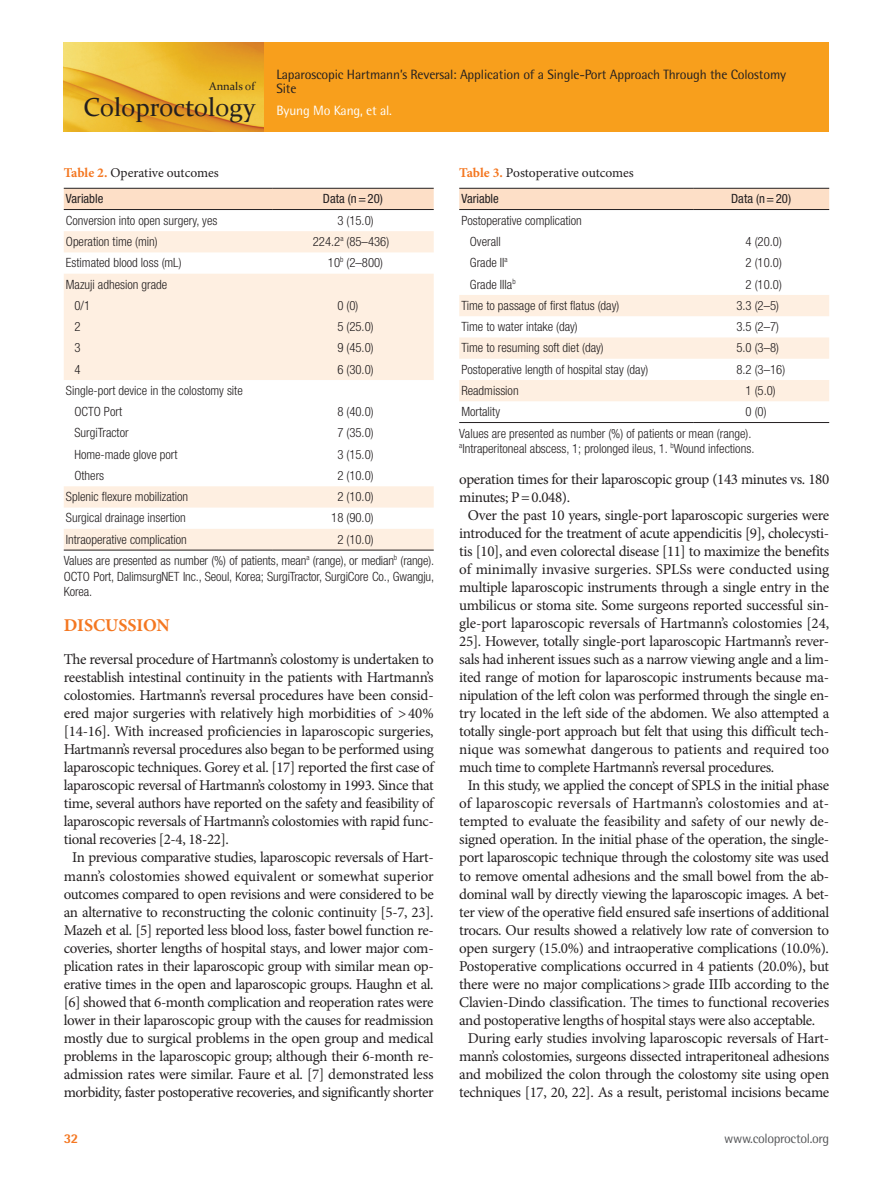
<style>
.page{position:relative;width:893px;height:1191px;background:#fff}
.page>*{position:absolute;margin:0;border:0;box-sizing:border-box;transform-origin:0 0}
.t1{font:25.95px "Constantia";color:#231f20}
.본문제목_대{font:700 18px "Minion Pro";color:#f47721}
.본문{font:15px/18px "Minion Pro";letter-spacing:-.025em;color:#231f20;text-align:justify}
.t2{font:13.5px/13.5px "Rotis Semi Sans Std";letter-spacing:-.01em;color:#231f20}
.표그림설명{font:13.5px "Minion Pro";letter-spacing:-.005em;color:#231f20}
.t3{font:13.5px "Rotis Semi Sans Std";letter-spacing:-.025em;color:#57585a}
.t4{font:13.5px "Rotis Semi Sans Std";letter-spacing:-.01em;color:#fff}
.t5{font:800 13.5px "Rotis Semi Sans Std";color:#f47721}
.표본문{font:300 condensed 12.75px/15.3px "Helvetica Neue LT Std";color:#231f20}
.표머리글{font:condensed 12.75px "Helvetica Neue LT Std";color:#231f20}
.t6{font:11.25px "Constantia";color:#231f20}
.s1{font-weight:700;color:#f47721}
</style>
<div class="page">
<div style="left:264px;top:43px;width:565px;height:89px;background:#f89f1c"></div>
<img style="left:64px;top:43px;width:200px;height:89px">
<div style="left:64px;top:189px;width:370px;height:20px;background:#fddfc7"></div>
<svg style="left:64px;top:231px;width:370px;height:319px;fill:#feefe1"></svg>
<hr style="left:64px;top:188px;width:208px;height:1px;background:#231f20">
<hr style="left:272px;top:188px;width:162px;height:1px;background:#231f20">
<hr style="left:64px;top:209px;width:208px;height:1px;background:#231f20">
<hr style="left:272px;top:209px;width:162px;height:1px;background:#231f20">
<hr style="left:64px;top:550px;width:208px;height:1px;background:#231f20">
<hr style="left:272px;top:550px;width:162px;height:1px;background:#231f20">
<div style="left:459px;top:189px;width:370px;height:20px;background:#fddfc7"></div>
<svg style="left:459px;top:295px;width:370px;height:106px"></svg>
<hr style="left:459px;top:188px;width:234px;height:1px;background:#231f20">
<hr style="left:693px;top:188px;width:136px;height:1px;background:#231f20">
<hr style="left:459px;top:209px;width:234px;height:1px;background:#231f20">
<hr style="left:693px;top:209px;width:136px;height:1px;background:#231f20">
<hr style="left:459px;top:422px;width:234px;height:1px;background:#231f20">
<hr style="left:693px;top:422px;width:136px;height:1px;background:#231f20">
<p class="t6" style="left:209px;top:79px;width:47px">Annals of</p>
<h1 class="t1" style="left:83px;top:90px;width:174px">Coloproctology</h1>
<p class="t2" style="left:276px;top:68px;width:511px">Laparoscopic Hartmann’s Reversal: Application of a Single-Port Approach Through the Colostomy<br>Site</p>
<p class="t4" style="left:276px;top:102px;width:117px">Byung Mo Kang, et al.</p>
<p class="표그림설명" style="left:64px;top:164px;width:157px"><span class="s1">Table 2.</span> Operative outcomes</p>
<p class="표머리글" style="left:66px;top:191px;width:39px">Variable</p>
<p class="표머리글" style="left:323px;top:191px;width:62px">Data (n = 20)</p>
<p class="표본문" style="left:66px;top:212px;width:153px">Conversion into open surgery, yes</p>
<p class="표본문" style="left:337px;top:212px;width:38px">3 (15.0)</p>
<p class="표본문" style="left:66px;top:234px;width:93px">Operation time (min)</p>
<p class="표본문" style="left:313px;top:234px;width:78px">224.2<sup>a</sup> (85–436)</p>
<p class="표본문" style="left:66px;top:255px;width:117px">Estimated blood loss (mL)</p>
<p class="표본문" style="left:328px;top:255px;width:57px">10<sup>b</sup> (2–800)</p>
<p class="표본문" style="left:66px;top:276px;width:103px">Mazuji adhesion grade</p>
<p class="표본문" style="left:74px;top:297px;width:17px">0/1</p>
<p class="표본문" style="left:337px;top:297px;width:22px">0 (0)</p>
<p class="표본문" style="left:74px;top:319px;width:8px">2</p>
<p class="표본문" style="left:337px;top:319px;width:38px">5 (25.0)</p>
<p class="표본문" style="left:74px;top:340px;width:8px">3</p>
<p class="표본문" style="left:337px;top:340px;width:38px">9 (45.0)</p>
<p class="표본문" style="left:74px;top:361px;width:8px">4</p>
<p class="표본문" style="left:337px;top:361px;width:38px">6 (30.0)</p>
<p class="표본문" style="left:66px;top:382px;width:178px">Single-port device in the colostomy site</p>
<p class="표본문" style="left:74px;top:404px;width:49px">OCTO Port</p>
<p class="표본문" style="left:337px;top:404px;width:38px">8 (40.0)</p>
<p class="표본문" style="left:74px;top:425px;width:56px">SurgiTractor</p>
<p class="표본문" style="left:337px;top:425px;width:38px">7 (35.0)</p>
<p class="표본문" style="left:74px;top:446px;width:105px">Home-made glove port</p>
<p class="표본문" style="left:337px;top:446px;width:38px">3 (15.0)</p>
<p class="표본문" style="left:74px;top:467px;width:31px">Others</p>
<p class="표본문" style="left:337px;top:467px;width:38px">2 (10.0)</p>
<p class="표본문" style="left:66px;top:489px;width:124px">Splenic flexure mobilization</p>
<p class="표본문" style="left:337px;top:489px;width:38px">2 (10.0)</p>
<p class="표본문" style="left:66px;top:510px;width:122px">Surgical drainage insertion</p>
<p class="표본문" style="left:331px;top:510px;width:44px">18 (90.0)</p>
<p class="표본문" style="left:66px;top:531px;width:123px">Intraoperative complication</p>
<p class="표본문" style="left:337px;top:531px;width:38px">2 (10.0)</p>
<p class="표본문" style="left:64px;top:553px;width:372px">Values are presented as number (%) of patients, mean<sup>a</sup> (range), or median<sup>b</sup> (range).</p>
<p class="표본문" style="left:64px;top:568px;width:372px">OCTO Port, DalimsurgNET Inc., Seoul, Korea; SurgiTractor, SurgiCore Co., Gwangju,<br>Korea.</p>
<p class="본문제목_대" style="left:64px;top:612px;width:108px">DISCUSSION</p>
<p class="본문" style="left:64px;top:650px;width:371px">The reversal procedure of Hartmann’s colostomy is undertaken to reestablish intestinal continuity in the patients with Hartmann’s colostomies. Hartmann’s reversal procedures have been consid&shy;ered major surgeries with relatively high morbidities of &gt; 40% [14-16]. With increased proficiencies in laparoscopic surgeries, Hartmann’s reversal procedures also began to be performed using laparoscopic techniques. Gorey et al. [17] reported the first case of laparoscopic reversal of Hartmann’s colostomy in 1993. Since that time, several authors have reported on the safety and feasibility of laparoscopic reversals of Hartmann’s colostomies with rapid func&shy;tional recoveries [2-4, 18-22].</p>
<p class="본문" style="left:64px;top:848px;width:371px;text-align:center">In previous comparative studies, laparoscopic reversals of Hart&shy;mann’s colostomies showed equivalent or somewhat superior outcomes compared to open revisions and were considered to be an alternative to reconstructing the colonic continuity [5-7, 23].<br>Mazeh et al. [5] reported less blood loss, faster bowel function re&shy;coveries, shorter lengths of hospital stays, and lower major com&shy;plication rates in their laparoscopic group with similar mean op&shy;erative times in the open and laparoscopic groups. Haughn et al. [6] showed that 6-month complication and reoperation rates were lower in their laparoscopic group with the causes for readmission mostly due to surgical problems in the open group and medical problems in the laparoscopic group; although their 6-month re&shy;admission rates were similar. Faure et al. [7] demonstrated less morbidity, faster postoperative recoveries, and significantly shorter</p>
<p class="t5" style="left:64px;top:1129px;width:16px">32</p>
<p class="표그림설명" style="left:459px;top:164px;width:176px"><span class="s1">Table 3.</span> Postoperative outcomes</p>
<p class="표머리글" style="left:461px;top:191px;width:39px">Variable</p>
<p class="표머리글" style="left:731px;top:191px;width:62px">Data (n = 20)</p>
<p class="표본문" style="left:461px;top:212px;width:122px">Postoperative complication</p>
<p class="표본문" style="left:470px;top:234px;width:32px">Overall</p>
<p class="표본문" style="left:746px;top:234px;width:38px">4 (20.0)</p>
<p class="표본문" style="left:470px;top:255px;width:39px">Grade II<sup>a</sup></p>
<p class="표본문" style="left:746px;top:255px;width:38px">2 (10.0)</p>
<p class="표본문" style="left:470px;top:276px;width:47px">Grade IIIa<sup>b</sup></p>
<p class="표본문" style="left:746px;top:276px;width:38px">2 (10.0)</p>
<p class="표본문" style="left:461px;top:297px;width:159px">Time to passage of first flatus (day)</p>
<p class="표본문" style="left:736px;top:297px;width:44px">3.3 (2–5)</p>
<p class="표본문" style="left:461px;top:319px;width:118px">Time to water intake (day)</p>
<p class="표본문" style="left:736px;top:319px;width:44px">3.5 (2–7)</p>
<p class="표본문" style="left:461px;top:340px;width:144px">Time to resuming soft diet (day)</p>
<p class="표본문" style="left:736px;top:340px;width:44px">5.0 (3–8)</p>
<p class="표본문" style="left:461px;top:361px;width:188px">Postoperative length of hospital stay (day)</p>
<p class="표본문" style="left:736px;top:361px;width:50px">8.2 (3–16)</p>
<p class="표본문" style="left:461px;top:382px;width:59px">Readmission</p>
<p class="표본문" style="left:746px;top:382px;width:32px">1 (5.0)</p>
<p class="표본문" style="left:461px;top:404px;width:40px">Mortality</p>
<p class="표본문" style="left:746px;top:404px;width:22px">0 (0)</p>
<p class="표본문" style="left:459px;top:425px;width:294px">Values are presented as number (%) of patients or mean (range).</p>
<p class="표본문" style="left:459px;top:441px;width:297px"><sup>a</sup>Intraperitoneal abscess, 1; prolonged ileus, 1. <sup>b</sup>Wound infections.</p>
<p class="본문" style="left:459px;top:470px;width:371px">operation times for their laparoscopic group (143 minutes vs. 180 minutes; P= 0.048).</p>
<p class="본문" style="left:459px;top:506px;width:372px;text-indent:9px">Over the past 10 years, single-port laparoscopic surgeries were introduced for the treatment of acute appendicitis [9], cholecysti&shy;tis [10], and even colorectal disease [11] to maximize the benefits of minimally invasive surgeries. SPLSs were conducted using multiple laparoscopic instruments through a single entry in the umbilicus or stoma site. Some surgeons reported successful sin&shy;gle-port laparoscopic reversals of Hartmann’s colostomies [24, 25]. However, totally single-port laparoscopic Hartmann’s rever&shy;sals had inherent issues such as a narrow viewing angle and a lim&shy;ited range of motion for laparoscopic instruments because ma&shy;nipulation of the left colon was performed through the single en&shy;try located in the left side of the abdomen. We also attempted a totally single-port approach but felt that using this difficult tech&shy;nique was somewhat dangerous to patients and required too much time to complete Hartmann’s reversal procedures.</p>
<p class="본문" style="left:459px;top:776px;width:371px;text-indent:9px">In this study, we applied the concept of SPLS in the initial phase of laparoscopic reversals of Hartmann’s colostomies and at&shy;tempted to evaluate the feasibility and safety of our newly de&shy;signed operation. In the initial phase of the operation, the single&shy;port laparoscopic technique through the colostomy site was used to remove omental adhesions and the small bowel from the ab&shy;dominal wall by directly viewing the laparoscopic images. A bet&shy;ter view of the operative field ensured safe insertions of additional trocars. Our results showed a relatively low rate of conversion to open surgery (15.0%) and intraoperative complications (10.0%).<br>Postoperative complications occurred in 4 patients (20.0%), but there were no major complications&gt; grade IIIb according to the Clavien-Dindo classification. The times to functional recoveries and postoperative lengths of hospital stays were also acceptable.</p>
<p class="본문" style="left:459px;top:1028px;width:372px;text-align:center">During early studies involving laparoscopic reversals of Hart&shy;mann’s colostomies, surgeons dissected intraperitoneal adhesions and mobilized the colon through the colostomy site using open techniques [17, 20, 22]. As a result, peristomal incisions became</p>
<p class="t3" style="left:724px;top:1130px;width:106px">www.coloproctol.org</p>
</div>
